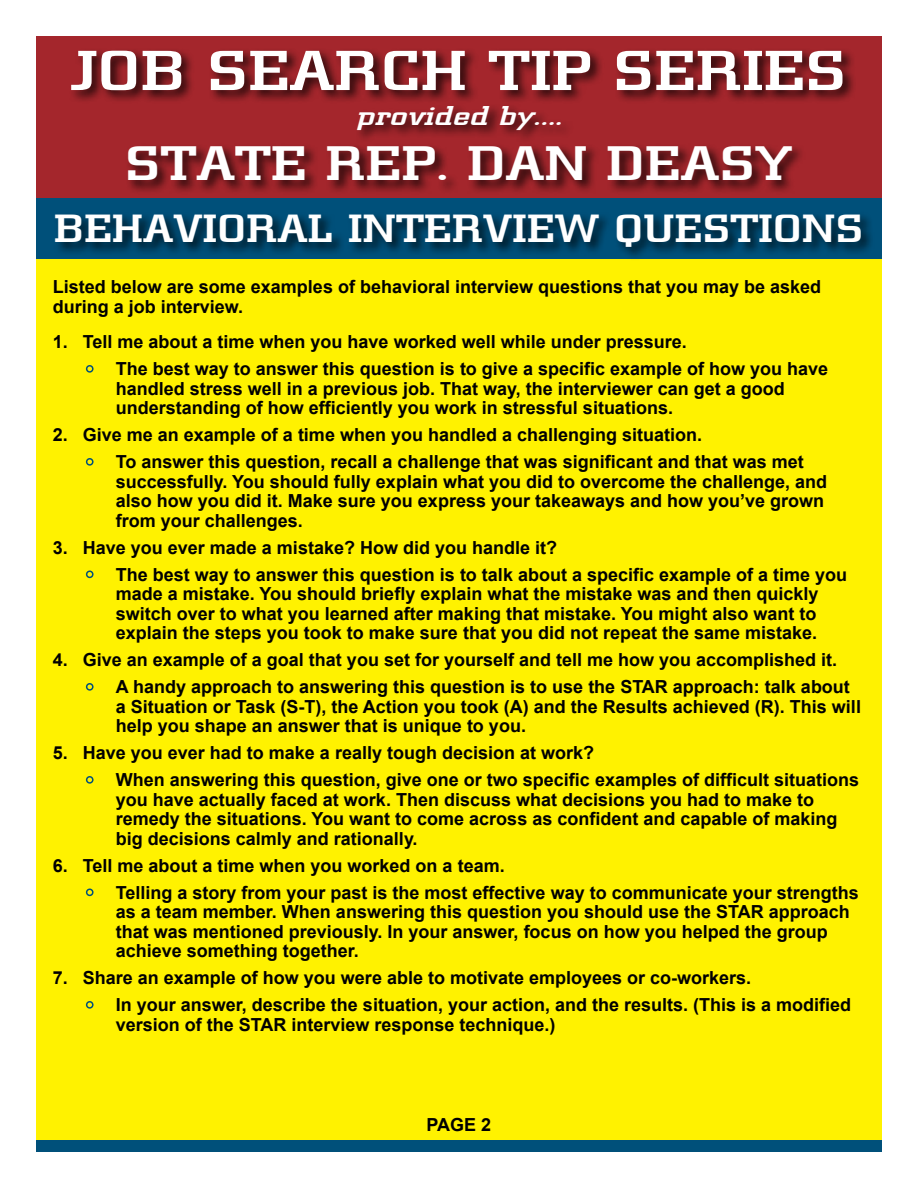
<style>
.page{position:relative;width:918px;height:1188px;background:#fff}
.page>*{position:absolute;margin:0;border:0;box-sizing:border-box;transform-origin:0 0}
.t1{font:55.5px "Center City Extended Bold SWFTE";color:#fff}
.t2{font:48px "Center City Extended Bold SWFTE";color:#fff}
.t3{font:39px "Center City Extended Bold SWFTE";color:#fff;scale:.96 1}
.t4{font:italic 27px "Center City Extended Bold SWFTE";color:#fff}
.t5{font:700 18px/19.5px "Arial";color:#000}
</style>
<div class="page">
<div style="left:36px;top:36px;width:846px;height:1116px;background:#fff200"></div>
<div style="left:36px;top:198px;width:846px;height:60px;background:#00507a"></div>
<div style="left:36px;top:36px;width:846px;height:162px;background:#a4262c"></div>
<div style="left:53px;top:211px;width:822px;height:49px;background:#000;opacity:.75"></div>
<div style="left:69px;top:48px;width:788px;height:147px;background:#000;opacity:.75"></div>
<div style="left:36px;top:1141px;width:846px;height:11px;background:#00507a"></div>
<div style="left:86px;top:365px;width:8px;height:8px;border:2px solid #00507a;border-radius:50%"></div>
<div style="left:86px;top:458px;width:8px;height:8px;border:2px solid #00507a;border-radius:50%"></div>
<div style="left:86px;top:571px;width:8px;height:7px;border:2px solid #00507a;border-radius:50%"></div>
<div style="left:86px;top:683px;width:8px;height:8px;border:2px solid #00507a;border-radius:50%"></div>
<div style="left:86px;top:776px;width:8px;height:8px;border:2px solid #00507a;border-radius:50%"></div>
<div style="left:86px;top:889px;width:8px;height:7px;border:2px solid #00507a;border-radius:50%"></div>
<div style="left:86px;top:1001px;width:8px;height:8px;border:2px solid #00507a;border-radius:50%"></div>
<h1 class="t1" style="left:71px;top:40px;width:777px">JOB SEARCH TIP SERIES</h1>
<h3 class="t4" style="left:356px;top:100px;width:216px">provided by....</h3>
<h2 class="t2" style="left:125px;top:137px;width:669px">STATE REP. DAN DEASY</h2>
<h3 class="t3" style="left:54px;top:207px;width:845px">BEHAVIORAL INTERVIEW QUESTIONS</h3>
<p class="t5" style="left:53px;top:278px;width:770px">Listed below are some examples of behavioral interview questions that you may be asked during a job interview.</p>
<p class="t5" style="left:116px;top:329px;width:714px;line-height:27px;text-indent:-63px">1. Tell me about a time when you have worked well while under pressure.<br>The best way to answer this question is to give a specific example of how you have</p>
<p class="t5" style="left:116px;top:379px;width:670px">handled stress well in a previous job. That way, the interviewer can get a good understanding of how efficiently you work in stressful situations.</p>
<p class="t5" style="left:116px;top:422px;width:689px;line-height:27px;text-indent:-63px">2. Give me an example of a time when you handled a challenging situation.<br>To answer this question, recall a challenge that was significant and that was met</p>
<p class="t5" style="left:116px;top:472px;width:713px">successfully. You should fully explain what you did to overcome the challenge, and also how you did it. Make sure you express your takeaways and how you’ve grown from your challenges.</p>
<p class="t5" style="left:116px;top:534px;width:733px;line-height:27px;text-indent:-63px">3. Have you ever made a mistake? How did you handle it?<br>The best way to answer this question is to talk about a specific example of a time you</p>
<p class="t5" style="left:116px;top:585px;width:704px;text-align:justify">made a mistake. You should briefly explain what the mistake was and then quickly switch over to what you learned after making that mistake. You might also want to explain the steps you took to make sure that you did not repeat the same mistake.</p>
<p class="t5" style="left:116px;top:647px;width:736px;line-height:27px;text-indent:-63px">4. Give an example of a goal that you set for yourself and tell me how you accomplished it.<br>A handy approach to answering this question is to use the STAR approach: talk about</p>
<p class="t5" style="left:116px;top:697px;width:747px">a Situation or Task (S-T), the Action you took (A) and the Results achieved (R). This will help you shape an answer that is unique to you.</p>
<p class="t5" style="left:116px;top:740px;width:745px;line-height:27px;text-indent:-63px">5. Have you ever had to make a really tough decision at work?<br>When answering this question, give one or two specific examples of difficult situations</p>
<p class="t5" style="left:116px;top:790px;width:723px">you have actually faced at work. Then discuss what decisions you had to make to remedy the situations. You want to come across as confident and capable of making big decisions calmly and rationally.</p>
<p class="t5" style="left:116px;top:852px;width:744px;line-height:27px;text-indent:-63px">6. Tell me about a time when you worked on a team.<br>Telling a story from your past is the most effective way to communicate your strengths</p>
<p class="t5" style="left:116px;top:903px;width:735px">as a team member. When answering this question you should use the STAR approach that was mentioned previously. In your answer, focus on how you helped the group achieve something together.</p>
<p class="t5" style="left:116px;top:965px;width:737px;line-height:27px;text-indent:-63px">7. Share an example of how you were able to motivate employees or co-workers.<br>In your answer, describe the situation, your action, and the results. (This is a modified</p>
<p class="t5" style="left:116px;top:1015px;width:441px">version of the STAR interview response technique.)</p>
<p class="t5" style="left:427px;top:1115px;width:66px">PAGE 2</p>
</div>
